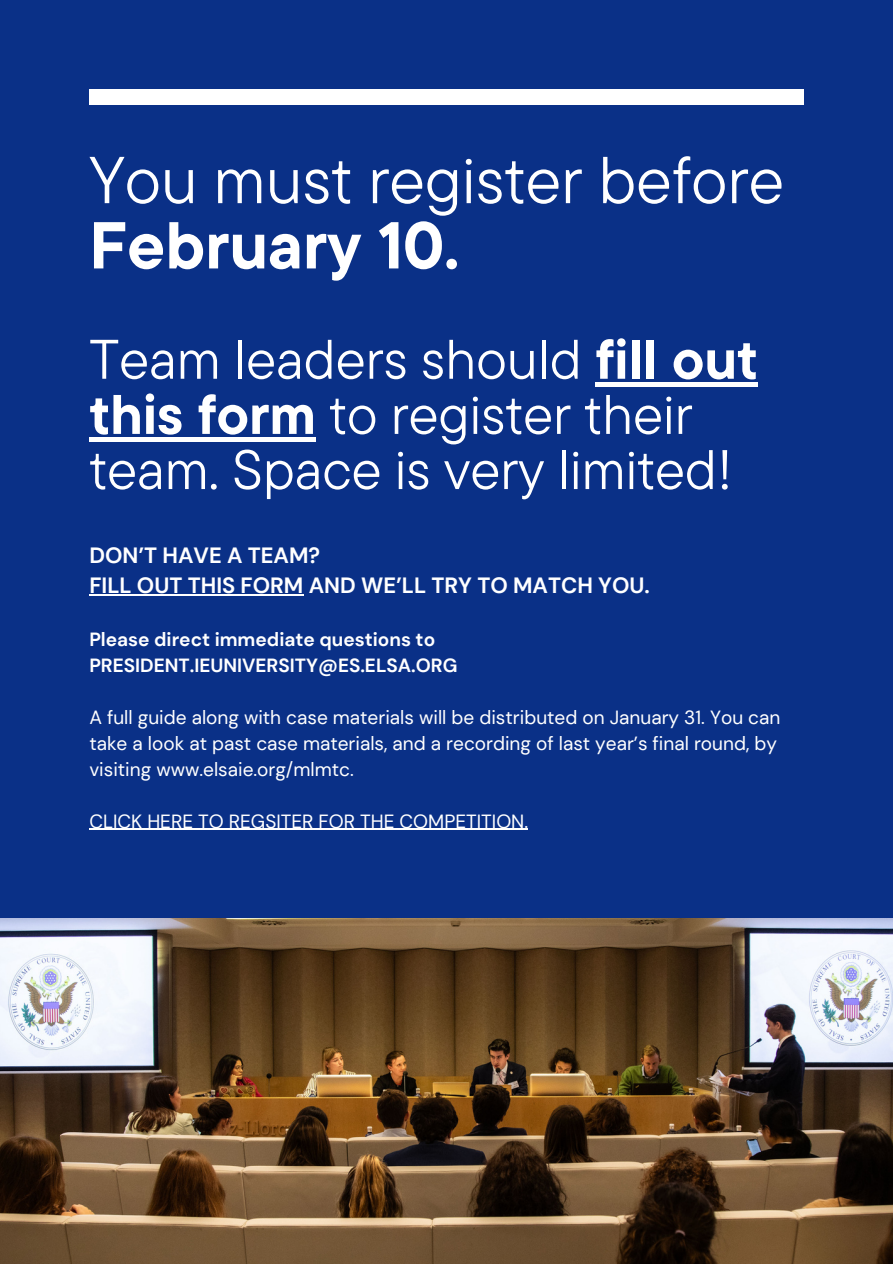
<style>
.page{position:relative;width:893px;height:1264px;background:#fff}
.page>*{position:absolute;margin:0;border:0;box-sizing:border-box;transform-origin:0 0}
.t1{font:66.15px "TT Commons Pro";color:#fff}
.t2{font:700 66.15px "TT Commons Pro";color:#fff}
.t3{font:55.65px/55.2px "TT Commons Pro";color:#fff}
.t4{font:700 22.05px "DM Sans";color:#fff}
.t5{font:19.05px/26px "DM Sans";color:#fff}
.t6{font:700 19.05px/25.8px "DM Sans";color:#fff}
.s1{font-weight:700}
</style>
<div class="page">
<div style="left:0;top:0;width:892px;height:1263px;background:#0a3087"></div>
<img style="left:0;top:918px;width:892px;height:345px">
<div style="left:89px;top:89px;width:715px;height:16px;background:#fff"></div>
<hr style="left:595px;top:382px;width:162px;height:4px;background:#fff">
<div style="left:89px;top:437px;width:227px;height:5px;background:#fff"></div>
<hr style="left:89px;top:594px;width:214px;height:1px;background:#fff">
<hr style="left:89px;top:828px;width:439px;height:1px;background:#fff">
<p class="t1" style="left:89px;top:137px;width:696px">You must register before</p>
<p class="t2" style="left:89px;top:202px;width:371px">February 10.</p>
<p class="t3" style="left:89px;top:330px;width:669px">Team leaders should <span class="s1">fill out this form</span> to register their team. Space is very limited!</p>
<p class="t4" style="left:89px;top:541px;width:232px">DON’T HAVE A TEAM?</p>
<p class="t4" style="left:89px;top:571px;width:562px">FILL OUT THIS FORM AND WE’LL TRY TO MATCH YOU.</p>
<p class="t6" style="left:89px;top:627px;width:369px">Please direct immediate questions to<br>PRESIDENT.IEUNIVERSITY@ES.ELSA.ORG</p>
<p class="t5" style="left:89px;top:704px;width:692px">A full guide along with case materials will be distributed on January 31. You can take a look at past case materials, and a recording of last year’s final round, by visiting www.elsaie.org/mlmtc.</p>
<p class="t5" style="left:89px;top:808px;width:440px">CLICK HERE TO REGSITER FOR THE COMPETITION.</p>
</div>
